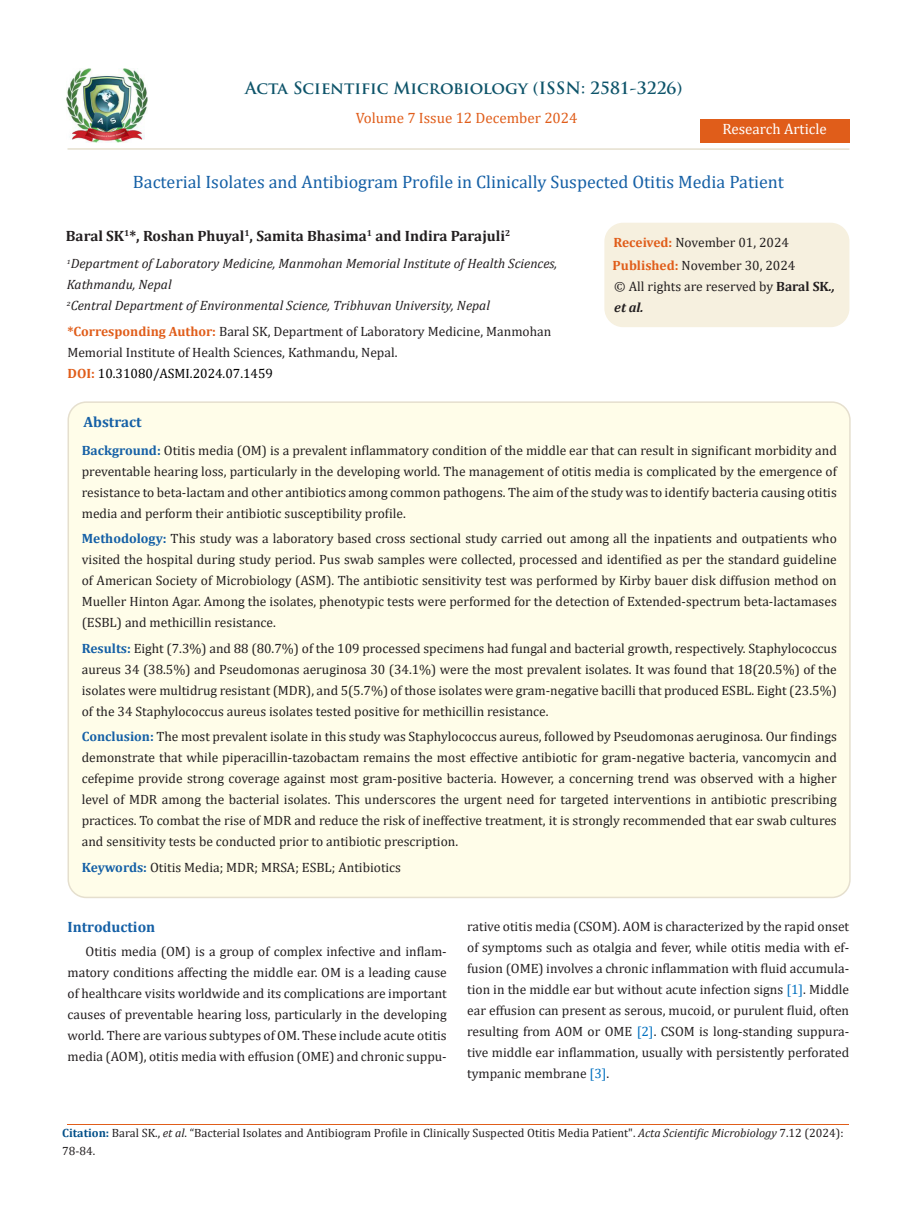
<style>
.page{position:relative;width:917px;height:1224px;background:#fff}
.page>*{position:absolute;margin:0;border:0;box-sizing:border-box;transform-origin:0 0}
.t1{font:18px "Cambria";color:#1560a6}
.t2{font:700 16.5px "Trajan Pro";color:#0e546a}
.t3{font:700 15px "Cambria";color:#231f20}
.t4{font:15px "Cambria";color:#e05d1a}
.t5{font:700 15px "Cambria";color:#1560a6}
.t6{font:15px "Cambria";color:#fff}
.No_Spacing{font:13.5px/21px "Cambria";color:#231f20;text-align:justify}
.Normal1{font:13.5px/21px "Cambria";color:#231f20;text-align:justify}
.t7{font:italic 13.5px/21px "Cambria";color:#231f20}
.t8{font:13.5px "Cambria";color:#000}
.t9{font:12px/18px "Cambria";color:#231f20}
.s1{font-weight:700;color:#e05d1a}
.s2{font-weight:700}
.s3{font-weight:700;font-style:italic}
.s4{font-weight:700;color:#1560a6}
.s5{color:#0070c0}
.s6{font-weight:700;color:#035089}
.s7{font-style:italic}
</style>
<div class="page">
<img style="left:67px;top:68px;width:80px;height:74px">
<div style="left:699px;top:119px;width:150px;height:23px;background:#e05d1a"></div>
<div style="left:605px;top:223px;width:243px;height:103px;background:#f6f0df;border-radius:18px"></div>
<div style="left:604px;top:223px;width:245px;height:104px;border:2px solid #f6f0df;border-radius:18px"></div>
<div style="left:68px;top:402px;width:781px;height:495px;background:#fffde9;border-radius:18px"></div>
<hr style="left:67px;top:1124px;width:782px;height:1px;background:#e05d1a">
<hr style="left:67px;top:148px;width:782px;height:2px;background:#e5dfce">
<p class="t2" style="left:245px;top:77px;width:439px">Acta Scientific Microbiology (ISSN: 2581-3226)</p>
<p class="t4" style="left:356px;top:109px;width:223px">Volume 7 Issue 12 December 2024</p>
<p class="t6" style="left:722px;top:120px;width:106px">Research Article</p>
<p class="t1" style="left:133px;top:171px;width:652px">Bacterial Isolates and Antibiogram Profile in Clinically Suspected Otitis Media Patient</p>
<p class="t3" style="left:66px;top:225px;width:446px">Baral SK<sup>1</sup>*, Roshan Phuyal<sup>1</sup>, Samita Bhasima<sup>1</sup> and Indira Parajuli<sup>2</sup></p>
<p class="t7" style="left:67px;top:252px;width:492px"><sup>1</sup>Department of Laboratory Medicine, Manmohan Memorial Institute of Health Sciences,<br>Kathmandu, Nepal</p>
<p class="t7" style="left:67px;top:294px;width:425px"><sup>2</sup>Central Department of Environmental Science, Tribhuvan University, Nepal</p>
<p class="No_Spacing" style="left:67px;top:321px;width:485px"><span class="s1">*Corresponding Author:</span> Baral SK, Department of Laboratory Medicine, Manmohan<br>Memorial Institute of Health Sciences, Kathmandu, Nepal.</p>
<p class="No_Spacing" style="left:613px;top:231px;width:177px"><span class="s1">Received:</span> November 01, 2024</p>
<p class="No_Spacing" style="left:612px;top:254px;width:184px"><span class="s1">Published:</span> November 30, 2024</p>
<p class="No_Spacing" style="left:614px;top:276px;width:222px">© All rights are reserved by <span class="s2">Baral SK</span><span class="s3">., et al.</span></p>
<p class="t8" style="left:67px;top:366px;width:207px"><span class="s1">DOI:</span> 10.31080/ASMI.2024.07.1459</p>
<p class="t5" style="left:83px;top:412px;width:60px">Abstract</p>
<p class="No_Spacing" style="left:82px;top:440px;width:756px"><span class="s4">Background:</span> Otitis media (OM) is a prevalent inflammatory condition of the middle ear that can result in significant morbidity and preventable hearing loss, particularly in the developing world. The management of otitis media is complicated by the emergence of resistance to beta-lactam and other antibiotics among common pathogens. The aim of the study was to identify bacteria causing otitis media and perform their antibiotic susceptibility profile.</p>
<p class="No_Spacing" style="left:82px;top:528px;width:756px"><span class="s4">Methodology:</span> This study was a laboratory based cross sectional study carried out among all the inpatients and outpatients who visited the hospital during study period. Pus swab samples were collected, processed and identified as per the standard guideline of American Society of Microbiology (ASM). The antibiotic sensitivity test was performed by Kirby bauer disk diffusion method on Mueller Hinton Agar. Among the isolates, phenotypic tests were performed for the detection of Extended-spectrum beta-lactamases (ESBL) and methicillin resistance.</p>
<p class="No_Spacing" style="left:82px;top:638px;width:756px"><span class="s4">Results:</span> Eight (7.3%) and 88 (80.7%) of the 109 processed specimens had fungal and bacterial growth, respectively. Staphylococcus aureus 34 (38.5%) and Pseudomonas aeruginosa 30 (34.1%) were the most prevalent isolates. It was found that 18(20.5%) of the isolates were multidrug resistant (MDR), and 5(5.7%) of those isolates were gram-negative bacilli that produced ESBL. Eight (23.5%) of the 34 Staphylococcus aureus isolates tested positive for methicillin resistance.</p>
<p class="No_Spacing" style="left:82px;top:726px;width:756px"><span class="s4">Conclusion:</span> The most prevalent isolate in this study was Staphylococcus aureus, followed by Pseudomonas aeruginosa. Our findings demonstrate that while piperacillin-tazobactam remains the most effective antibiotic for gram-negative bacteria, vancomycin and cefepime provide strong coverage against most gram-positive bacteria. However, a concerning trend was observed with a higher level of MDR among the bacterial isolates. This underscores the urgent need for targeted interventions in antibiotic prescribing practices. To combat the rise of MDR and reduce the risk of ineffective treatment, it is strongly recommended that ear swab cultures and sensitivity tests be conducted prior to antibiotic prescription.</p>
<p class="No_Spacing" style="left:82px;top:857px;width:321px"><span class="s4">Keywords:</span> Otitis Media; MDR; MRSA; ESBL; Antibiotics</p>
<p class="t5" style="left:67px;top:917px;width:89px">Introduction</p>
<p class="Normal1" style="left:67px;top:940px;width:381px;text-indent:18px">Otitis media (OM) is a group of complex infective and inflam&shy;matory conditions affecting the middle ear. OM is a leading cause of healthcare visits worldwide and its complications are important causes of preventable hearing loss, particularly in the developing world. There are various subtypes of OM. These include acute otitis media (AOM), otitis media with effusion (OME) and chronic suppu-</p>
<p class="Normal1" style="left:467px;top:916px;width:383px">rative otitis media (CSOM). AOM is characterized by the rapid onset of symptoms such as otalgia and fever, while otitis media with ef&shy;fusion (OME) involves a chronic inflammation with fluid accumula&shy;tion in the middle ear but without acute infection signs <span class="s5">[1]</span>. Middle ear effusion can present as serous, mucoid, or purulent fluid, often resulting from AOM or OME <span class="s5">[2]</span>. CSOM is long-standing suppura&shy;tive middle ear inflammation, usually with persistently perforated tympanic membrane <span class="s5">[3]</span>.</p>
<p class="t9" style="left:62px;top:1124px;width:782px"><span class="s6">Citation:</span> Baral SK., <span class="s7">et al</span>. “Bacterial Isolates and Antibiogram Profile in Clinically Suspected Otitis Media Patient". <span class="s7">Acta Scientific Microbiology</span> 7.12 (2024):<br>78-84.</p>
</div>
